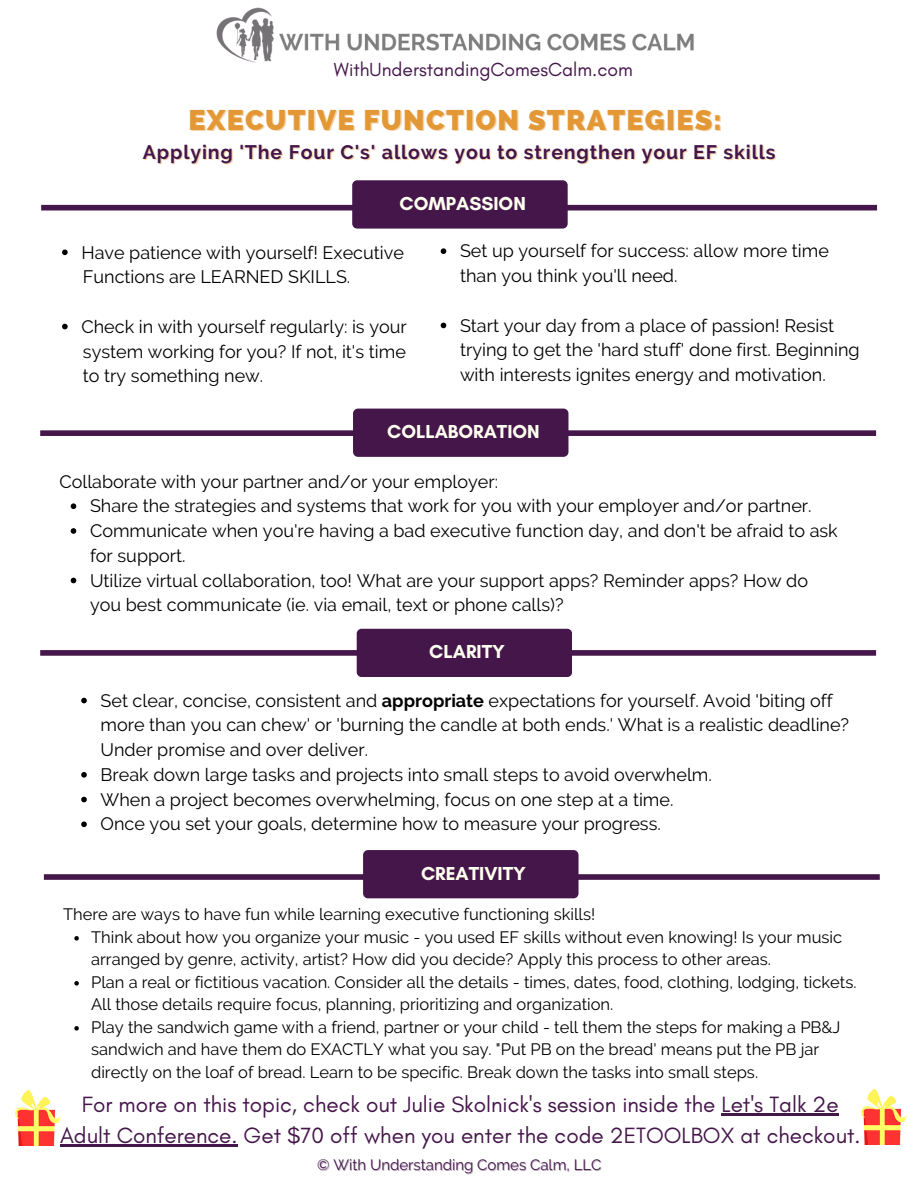
<style>
.page{position:relative;width:918px;height:1188px;background:#fff}
.page>*{position:absolute;margin:0;border:0;box-sizing:border-box;transform-origin:0 0}
.t1{font:800 28.5px "Raleway";letter-spacing:.045em;color:#e39835}
.t2{font:22.5px/31.5px "Glacial Indifference";color:#44164a;text-align:center}
.t3{font:700 19.5px "Raleway";letter-spacing:.045em;color:#44164a}
.t4{font:19.35px "Glacial Indifference";color:#44164a}
.t5{font:700 19.2px "Glacial Indifference";color:#fffff0}
.t6{font:18px/24.8px "Raleway";color:#000}
.t7{font:16.5px/22.5px "Raleway";color:#000}
.t8{font:15px "Raleway";color:#44164a}
.s1{font-weight:700}
</style>
<div class="page">
<img style="left:216px;top:7px;width:478px;height:56px">
<div style="left:41px;top:205px;width:836px;height:6px;background:#44164a"></div>
<div style="left:352px;top:180px;width:216px;height:49px;background:#44164a;border-radius:5px"></div>
<div style="left:353px;top:409px;width:215px;height:48px;background:#44164a;border-radius:5px"></div>
<div style="left:40px;top:430px;width:836px;height:6px;background:#44164a"></div>
<div style="left:357px;top:629px;width:215px;height:48px;background:#44164a;border-radius:5px"></div>
<div style="left:40px;top:650px;width:836px;height:6px;background:#44164a"></div>
<div style="left:363px;top:850px;width:215px;height:48px;background:#44164a;border-radius:5px"></div>
<div style="left:44px;top:874px;width:836px;height:6px;background:#44164a"></div>
<svg style="left:62px;top:250px;width:6px;height:5px"></svg>
<svg style="left:62px;top:324px;width:6px;height:5px"></svg>
<svg style="left:441px;top:248px;width:5px;height:6px"></svg>
<svg style="left:441px;top:323px;width:5px;height:5px"></svg>
<svg style="left:71px;top:503px;width:5px;height:6px"></svg>
<svg style="left:71px;top:528px;width:5px;height:6px"></svg>
<svg style="left:71px;top:578px;width:5px;height:5px"></svg>
<svg style="left:81px;top:698px;width:6px;height:5px"></svg>
<svg style="left:81px;top:772px;width:6px;height:6px"></svg>
<svg style="left:81px;top:797px;width:6px;height:5px"></svg>
<svg style="left:81px;top:821px;width:6px;height:6px"></svg>
<svg style="left:74px;top:936px;width:5px;height:5px"></svg>
<svg style="left:74px;top:981px;width:5px;height:5px"></svg>
<svg style="left:74px;top:1026px;width:5px;height:5px"></svg>
<img style="left:15px;top:1091px;width:45px;height:55px">
<img style="left:862px;top:1089px;width:45px;height:56px">
<hr style="left:722px;top:1113px;width:117px;height:2px;background:#44164a">
<hr style="left:60px;top:1145px;width:178px;height:2px;background:#44164a">
<p class="t4" style="left:334px;top:57px;width:301px">WithUnderstandingComesCalm.com</p>
<h1 class="t1" style="left:189px;top:103px;width:535px">EXECUTIVE FUNCTION STRATEGIES:</h1>
<p class="t3" style="left:143px;top:141px;width:634px">Applying 'The Four C's' allows you to strengthen your EF skills</p>
<p class="t5" style="left:399px;top:192px;width:128px">COMPASSION</p>
<p class="t6" style="left:81px;top:240px;width:324px">Have patience with yourself! Executive</p>
<p class="t6" style="left:83px;top:265px;width:269px">Functions are LEARNED SKILLS.</p>
<p class="t6" style="left:81px;top:314px;width:327px">Check in with yourself regularly: is your</p>
<p class="t6" style="left:83px;top:339px;width:324px">system working for you? If not, it's time to try something new.</p>
<p class="t6" style="left:460px;top:239px;width:370px">Set up yourself for success: allow more time than you think you'll need.</p>
<p class="t6" style="left:460px;top:313px;width:401px">Start your day from a place of passion! Resist trying to get the 'hard stuff' done first. Beginning with interests ignites energy and motivation.</p>
<p class="t5" style="left:387px;top:420px;width:154px">COLLABORATION</p>
<p class="t6" style="left:59px;top:469px;width:440px">Collaborate with your partner and/or your employer:</p>
<p class="t6" style="left:90px;top:494px;width:749px">Share the strategies and systems that work for you with your employer and/or partner.<br>Communicate when you're having a bad executive function day, and don't be afraid to ask for support.<br>Utilize virtual collaboration, too! What are your support apps? Reminder apps? How do you best communicate (ie. via email, text or phone calls)?</p>
<p class="t5" style="left:429px;top:640px;width:77px">CLARITY</p>
<p class="t6" style="left:101px;top:688px;width:750px">Set clear, concise, consistent and <span class="s1">appropriate</span> expectations for yourself. Avoid 'biting off more than you can chew' or 'burning the candle at both ends.' What is a realistic deadline?<br>Under promise and over deliver.<br>Break down large tasks and projects into small steps to avoid overwhelm.<br>When a project becomes overwhelming, focus on one step at a time.<br>Once you set your goals, determine how to measure your progress.</p>
<p class="t5" style="left:421px;top:861px;width:107px">CREATIVITY</p>
<p class="t7" style="left:63px;top:903px;width:534px">There are ways to have fun while learning executive functioning skills!</p>
<p class="t7" style="left:91px;top:926px;width:767px">Think about how you organize your music - you used EF skills without even knowing! Is your music arranged by genre, activity, artist? How did you decide? Apply this process to other areas.<br>Plan a real or fictitious vacation. Consider all the details - times, dates, food, clothing, lodging, tickets.<br>All those details require focus, planning, prioritizing and organization.<br>Play the sandwich game with a friend, partner or your child - tell them the steps for making a PB&amp;J sandwich and have them do EXACTLY what you say. "Put PB on the bread' means put the PB jar directly on the loaf of bread. Learn to be specific. Break down the tasks into small steps.</p>
<p class="t2" style="left:60px;top:1088px;width:802px">For more on this topic, check out Julie Skolnick's session inside the Let's Talk 2e<br>Adult Conference. Get $70 off when you enter the code 2ETOOLBOX at checkout.</p>
<p class="t8" style="left:317px;top:1156px;width:286px">© With Understanding Comes Calm, LLC</p>
</div>
